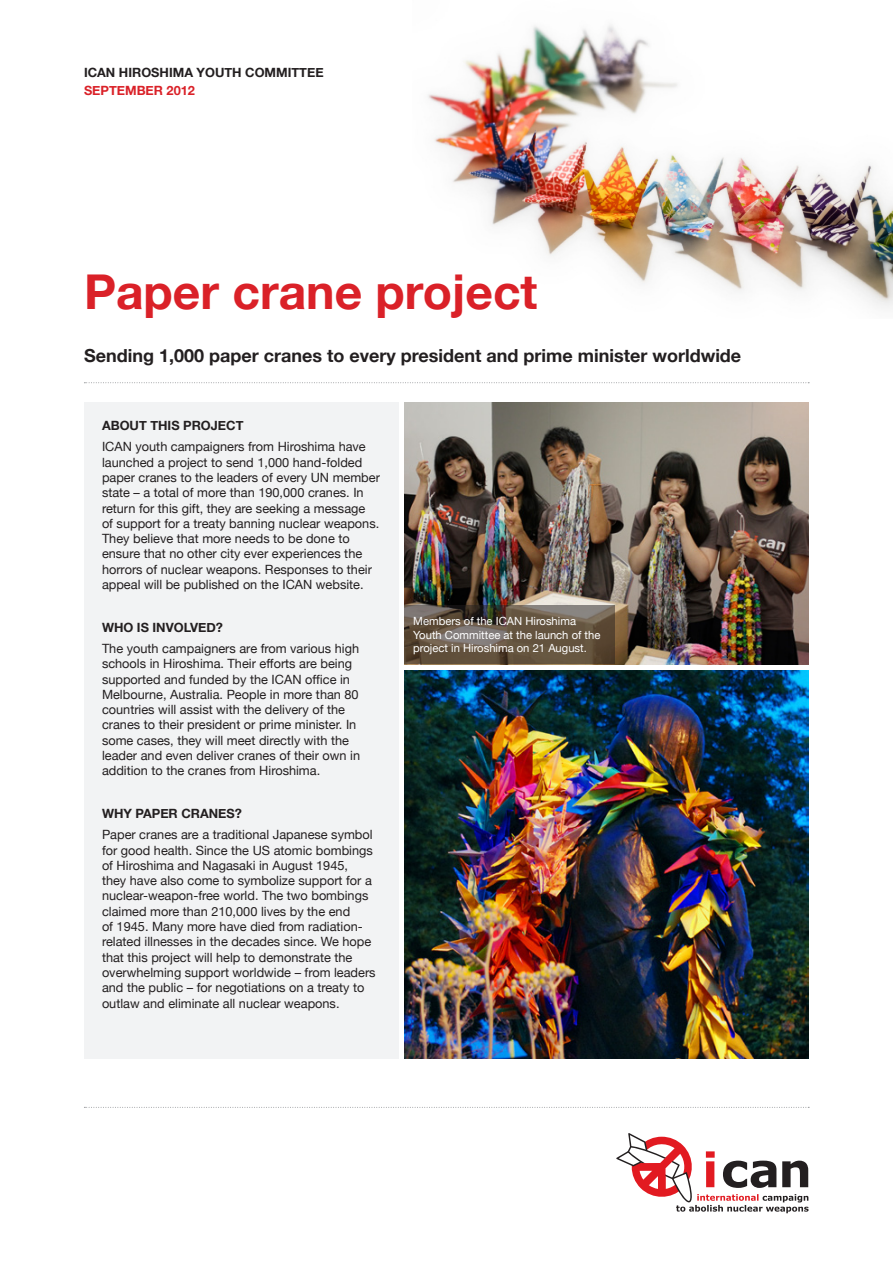
<style>
.page{position:relative;width:893px;height:1263px;background:#fff}
.page>*{position:absolute;margin:0;border:0;box-sizing:border-box;transform-origin:0 0}
.t1{font:700 48px "Helvetica Neue";color:#da2128}
.t2{font:700 18px "Helvetica Neue";color:#231f20}
.t3{font:12.75px/15.3px "Helvetica Neue";color:#231f20}
.t4{font:700 12.75px "Helvetica Neue";color:#231f20}
.t5{font:700 12.75px "Helvetica Neue";color:#da2128}
.t6{font:11.25px/13.5px "Helvetica Neue";color:#fff}
</style>
<div class="page">
<img style="left:404px;top:402px;width:404px;height:262px">
<img style="left:428px;top:25px;width:465px;height:283px">
<div style="left:84px;top:403px;width:314px;height:656px;background:#f2f3f4"></div>
<svg style="left:84px;top:382px;width:725px;height:1px"></svg>
<svg style="left:84px;top:1107px;width:725px;height:1px"></svg>
<svg style="left:616px;top:1133px;width:192px;height:80px"></svg>
<svg style="left:404px;top:605px;width:211px;height:59px;background:#645645"></svg>
<img style="left:404px;top:670px;width:404px;height:389px">
<p class="t4" style="left:84px;top:65px;width:241px">ICAN HIROSHIMA YOUTH COMMITTEE</p>
<p class="t5" style="left:84px;top:83px;width:113px">SEPTEMBER 2012</p>
<p class="t1" style="left:84px;top:262px;width:455px">Paper crane project</p>
<p class="t2" style="left:84px;top:344px;width:659px">Sending 1,000 paper cranes to every president and prime minister worldwide</p>
<p class="t4" style="left:102px;top:418px;width:143px">ABOUT THIS PROJECT</p>
<p class="t3" style="left:102px;top:439px;width:279px">ICAN youth campaigners from Hiroshima have launched a project to send 1,000 hand-folded paper cranes to the leaders of every UN member state – a total of more than 190,000 cranes. In return for this gift, they are seeking a message<br>of support for a treaty banning nuclear weapons.<br>They believe that more needs to be done to ensure that no other city ever experiences the horrors of nuclear weapons. Responses to their appeal will be published on the ICAN website.</p>
<p class="t4" style="left:102px;top:619px;width:122px">WHO IS INVOLVED?</p>
<p class="t3" style="left:102px;top:640px;width:260px">The youth campaigners are from various high schools in Hiroshima. Their efforts are being supported and funded by the ICAN office in Melbourne, Australia. People in more than 80 countries will assist with the delivery of the cranes to their president or prime minister. In some cases, they will meet directly with the leader and even deliver cranes of their own in addition to the cranes from Hiroshima.</p>
<p class="t4" style="left:102px;top:805px;width:141px">WHY PAPER CRANES?</p>
<p class="t3" style="left:102px;top:827px;width:275px">Paper cranes are a traditional Japanese symbol for good health. Since the US atomic bombings of Hiroshima and Nagasaki in August 1945,<br>they have also come to symbolize support for a nuclear-weapon-free world. The two bombings claimed more than 210,000 lives by the end<br>of 1945. Many more have died from radiation&shy;related illnesses in the decades since. We hope that this project will help to demonstrate the overwhelming support worldwide – from leaders and the public – for negotiations on a treaty to outlaw and eliminate all nuclear weapons.</p>
<p class="t6" style="left:413px;top:614px;width:189px">Members of the ICAN Hiroshima<br>Youth Committee at the launch of the project in Hiroshima on 21 August.</p>
</div>
